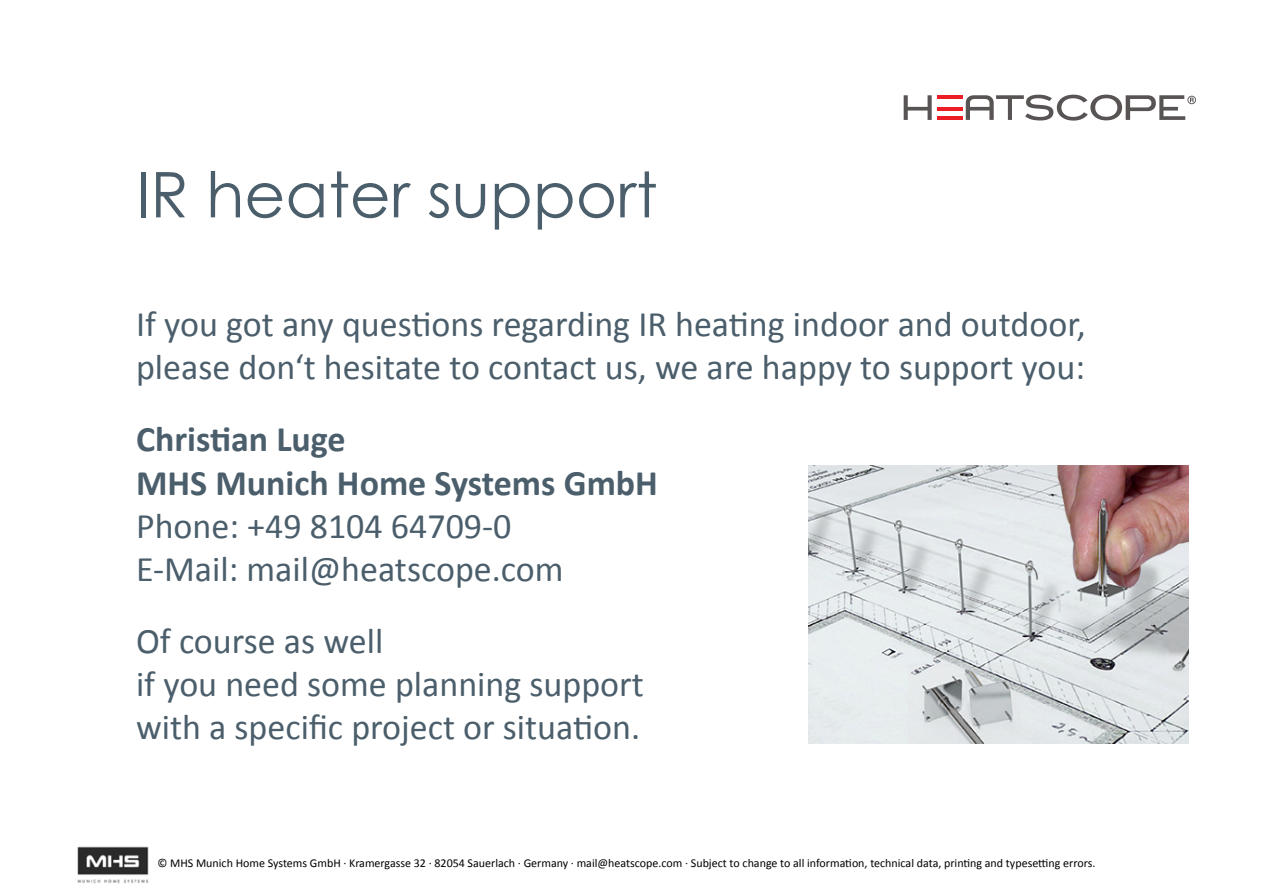
<style>
.page{position:relative;width:1263px;height:893px;background:#fff}
.page>*{position:absolute;margin:0;border:0;box-sizing:border-box;transform-origin:0 0}
.t1{font:63px "Century Gothic";color:#4b5e6b}
.t2{font:36px/43.2px "Calibri";color:#4b5e6b}
.t3{font:700 36px/43.2px "Calibri";color:#4b5e6b}
.t4{font:12px "Calibri";color:#000}
</style>
<div class="page">
<svg style="left:904px;top:95px;width:292px;height:26px"></svg>
<hr style="left:937px;top:116px;width:26px;height:4px;background:#ed1d24">
<hr style="left:937px;top:107px;width:26px;height:4px;background:#ed1d24">
<hr style="left:937px;top:95px;width:26px;height:4px;background:#ed1d24">
<img style="left:808px;top:466px;width:380px;height:277px">
<img style="left:77px;top:846px;width:72px;height:38px">
<h1 class="t1" style="left:136px;top:151px;width:523px">IR heater support</h1>
<p class="t2" style="left:136px;top:303px;width:951px">If you got any questions regarding IR heating indoor and outdoor, please don‘t hesitate to contact us, we are happy to support you:</p>
<p class="t3" style="left:136px;top:418px;width:523px">Christian Luge<br>MHS Munich Home Systems GmbH</p>
<p class="t2" style="left:136px;top:504px;width:429px">Phone: +49 8104 64709-0<br>E-Mail: mail@heatscope.com</p>
<p class="t2" style="left:136px;top:620px;width:509px">Of course as well<br>if you need some planning support with a specific project or situation.</p>
<p class="t4" style="left:157px;top:855px;width:939px">© MHS Munich Home Systems GmbH · Kramergasse 32 · 82054 Sauerlach · Germany · mail@heatscope.com · Subject to change to all information, technical data, printing and typesetting errors.</p>
</div>
